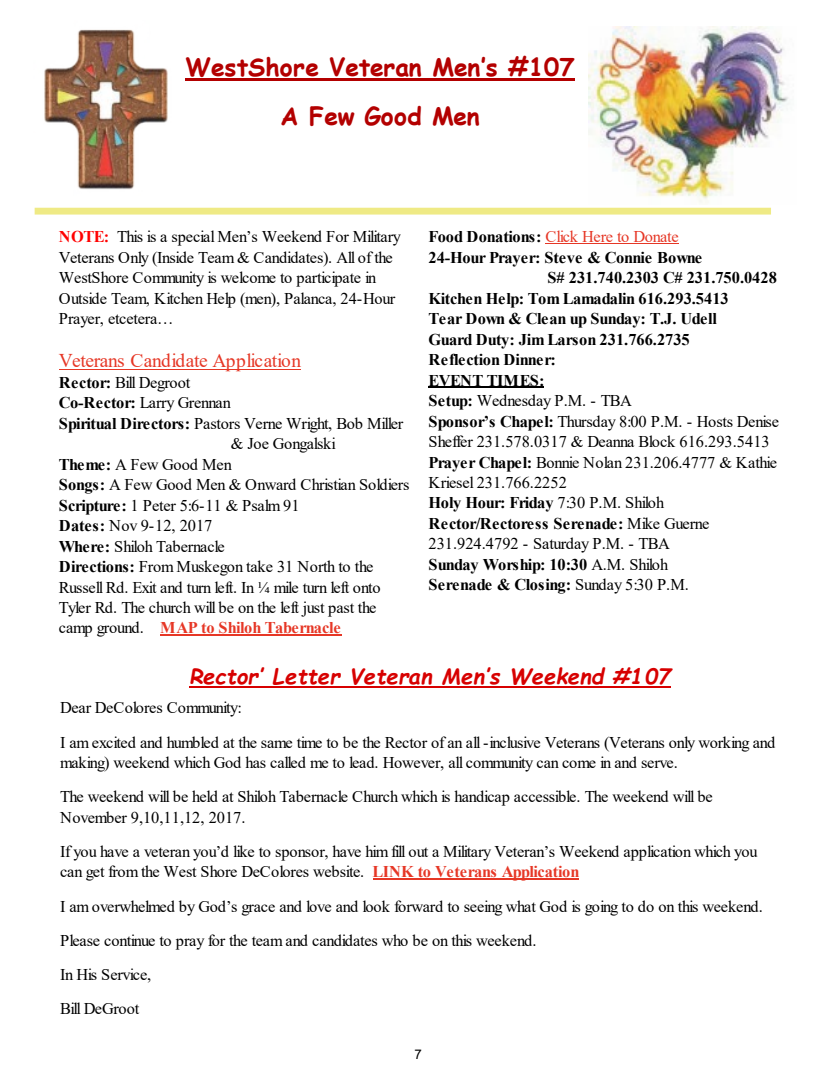
<style>
.page{position:relative;width:836px;height:1082px;background:#fff}
.page>*{position:absolute;margin:0;border:0;box-sizing:border-box;transform-origin:0 0}
.t1{font:700 24.6px/49.5px "Comic Sans MS";letter-spacing:-.01em;color:#b30000;text-align:center}
.t2{font:italic 700 21.45px "Comic Sans MS";letter-spacing:.01em;color:#d70000}
.t3{font:19.5px "Times New Roman";letter-spacing:-.025em;color:#e63726}
.t4{font:16.35px/20.4px "Times New Roman";letter-spacing:-.015em;color:#000}
.t5{font:700 16.35px "Times New Roman";color:#000}
.t6{font:700 16.35px "Times New Roman";letter-spacing:-.03em;color:#000}
.t7{font:16.35px "Times New Roman";letter-spacing:-.05em;color:#000}
.t8{font:16.35px "Times New Roman";letter-spacing:-.04em;color:#000}
.t9{font:700 16.35px "Times New Roman";letter-spacing:-.03em;color:#e63726}
.t10{font:16.35px "Times New Roman";letter-spacing:-.03em;color:#e63726}
.t11{font:16.35px "Times New Roman";letter-spacing:-.035em;color:#000}
.t12{font:700 16.35px "Times New Roman";letter-spacing:-.04em;color:#000}
.t13{font:13.35px "Arial";color:#000}
.s1{font-weight:700;color:#f00}
.s2{font-weight:700}
.s3{font-weight:400;color:#000}
.s4{font-weight:700;color:#000}
.s5{font-weight:400}
.s6{font-weight:700;color:#e63726}
</style>
<div class="page">
<hr style="left:59px;top:368px;width:241px;height:1px;background:#e63726">
<hr style="left:160px;top:634px;width:181px;height:2px;background:#e63726">
<hr style="left:545px;top:243px;width:133px;height:1px;background:#e63726">
<hr style="left:428px;top:386px;width:116px;height:2px;background:#000">
<hr style="left:372px;top:878px;width:206px;height:1px;background:#e63726">
<hr style="left:189px;top:685px;width:481px;height:2px;background:#d70000">
<hr style="left:185px;top:78px;width:390px;height:2px;background:#b30000">
<img style="left:588px;top:27px;width:201px;height:176px">
<img style="left:44px;top:29px;width:124px;height:160px">
<div style="left:35px;top:208px;width:735px;height:6px;background:#efea85"></div>
<h1 class="t1" style="left:185px;top:45px;width:390px">WestShore Veteran Men’s #107<br>A Few Good Men</h1>
<p class="t4" style="left:59px;top:228px;width:343px"><span class="s1">NOTE:</span> This is a special Men’s Weekend For Military Veterans Only (Inside Team &amp; Candidates). All of the WestShore Community is welcome to participate in Outside Team, Kitchen Help (men), Palanca, 24-Hour Prayer, etcetera…</p>
<p class="t3" style="left:59px;top:353px;width:244px">Veterans Candidate Application</p>
<p class="t11" style="left:59px;top:376px;width:133px"><span class="s2">Rector:</span> Bill Degroot</p>
<p class="t4" style="left:59px;top:394px;width:173px"><span class="s2">Co-Rector:</span> Larry Grennan</p>
<p class="t4" style="left:59px;top:414px;width:346px"><span class="s2">Spiritual Directors:</span> Pastors Verne Wright, Bob Miller</p>
<p class="t4" style="left:231px;top:435px;width:106px">&amp; Joe Gongalski</p>
<p class="t4" style="left:59px;top:455px;width:175px"><span class="s2">Theme:</span> A Few Good Men</p>
<p class="t4" style="left:59px;top:476px;width:352px"><span class="s2">Songs:</span> A Few Good Men &amp; Onward Christian Soldiers</p>
<p class="t4" style="left:59px;top:496px;width:242px"><span class="s2">Scripture:</span> 1 Peter 5:6-11 &amp; Psalm 91</p>
<p class="t4" style="left:59px;top:516px;width:155px"><span class="s2">Dates:</span> Nov 9-12, 2017</p>
<p class="t4" style="left:59px;top:537px;width:167px"><span class="s2">Where:</span> Shiloh Tabernacle</p>
<p class="t4" style="left:59px;top:557px;width:316px"><span class="s2">Directions:</span> From Muskegon take 31 North to the</p>
<p class="t7" style="left:59px;top:581px;width:323px">Russell Rd. Exit and turn left. In ¼ mile turn left onto</p>
<p class="t8" style="left:59px;top:601px;width:319px">Tyler Rd. The church will be on the left just past the</p>
<p class="t9" style="left:59px;top:622px;width:283px"><span class="s3">camp ground.</span> MAP to Shiloh Tabernacle</p>
<p class="t10" style="left:428px;top:231px;width:251px"><span class="s4">Food Donations:</span> Click Here to Donate</p>
<p class="t5" style="left:428px;top:251px;width:275px">24-Hour Prayer: Steve &amp; Connie Bowne</p>
<p class="t5" style="left:547px;top:272px;width:231px">S# 231.740.2303 C# 231.750.0428</p>
<p class="t5" style="left:428px;top:292px;width:301px">Kitchen Help: Tom Lamadalin 616.293.5413</p>
<p class="t6" style="left:428px;top:313px;width:290px">Tear Down &amp; Clean up Sunday: T.J. Udell</p>
<p class="t5" style="left:428px;top:333px;width:263px">Guard Duty: Jim Larson 231.766.2735</p>
<p class="t5" style="left:428px;top:354px;width:129px">Reflection Dinner:</p>
<p class="t12" style="left:428px;top:374px;width:118px">EVENT TIMES:</p>
<p class="t4" style="left:428px;top:392px;width:205px"><span class="s2">Setup:</span> Wednesday P.M. - TBA</p>
<p class="t4" style="left:428px;top:412px;width:352px"><span class="s2">Sponsor’s Chapel:</span> Thursday 8:00 P.M. - Hosts Denise</p>
<p class="t4" style="left:428px;top:433px;width:342px">Sheffer 231.578.0317 &amp; Deanna Block 616.293.5413</p>
<p class="t4" style="left:428px;top:453px;width:350px"><span class="s2">Prayer Chapel:</span> Bonnie Nolan 231.206.4777 &amp; Kathie</p>
<p class="t4" style="left:428px;top:473px;width:140px">Kriesel 231.766.2252</p>
<p class="t6" style="left:428px;top:497px;width:237px">Holy Hour: Friday <span class="s5">7:30 P.M. Shiloh</span></p>
<p class="t5" style="left:428px;top:517px;width:282px">Rector/Rectoress Serenade: <span class="s5">Mike Guerne</span></p>
<p class="t4" style="left:428px;top:535px;width:243px">231.924.4792 - Saturday P.M. - TBA</p>
<p class="t6" style="left:428px;top:558px;width:241px">Sunday Worship: 10:30 <span class="s5">A.M. Shiloh</span></p>
<p class="t6" style="left:428px;top:579px;width:262px">Serenade &amp; Closing: <span class="s5">Sunday 5:30 P.M.</span></p>
<h2 class="t2" style="left:189px;top:666px;width:482px">Rector’ Letter Veteran Men’s Weekend #107</h2>
<p class="t4" style="left:60px;top:692px;width:716px;line-height:34.2px">Dear DeColores Community:<br>I am excited and humbled at the same time to be the Rector of an all -inclusive Veterans (Veterans only working and</p>
<p class="t4" style="left:60px;top:746px;width:654px;line-height:34.2px">making) weekend which God has called me to lead. However, all community can come in and serve.<br>The weekend will be held at Shiloh Tabernacle Church which is handicap accessible. The weekend will be</p>
<p class="t4" style="left:60px;top:801px;width:699px;line-height:34.2px">November 9,10,11,12, 2017.<br>If you have a veteran you’d like to sponsor, have him fill out a Military Veteran’s Weekend application which you</p>
<p class="t4" style="left:60px;top:856px;width:704px;line-height:34px">can get from the West Shore DeColores website. <span class="s6">LINK to Veterans Application<br></span>I am overwhelmed by God’s grace and love and look forward to seeing what God is going to do on this weekend.<br>Please continue to pray for the team and candidates who be on this weekend.<br>In His Service,<br>Bill DeGroot</p>
<p class="t13" style="left:414px;top:1049px;width:9px">7</p>
</div>
